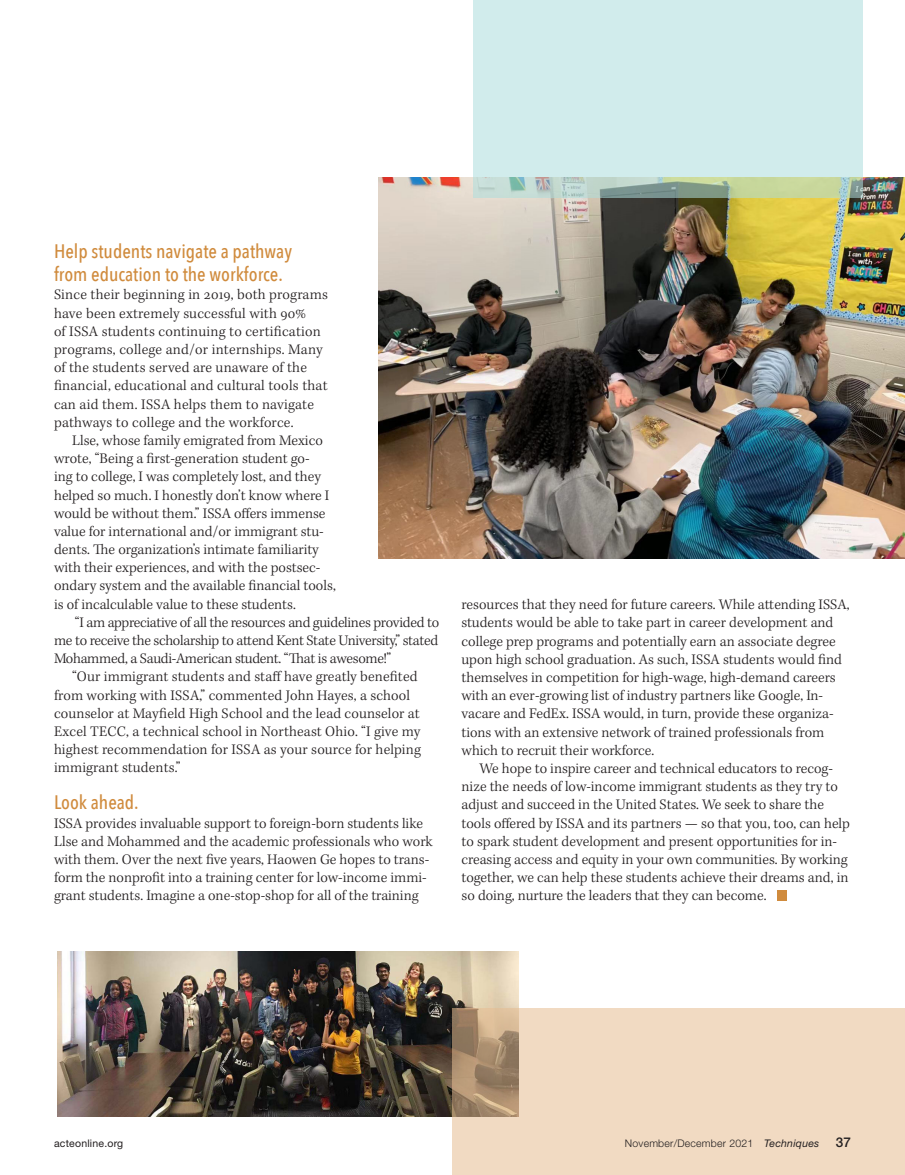
<style>
.page{position:relative;width:905px;height:1175px;background:#fff}
.page>*{position:absolute;margin:0;border:0;box-sizing:border-box;transform-origin:0 0}
.Body_-_Subhead_blue{font:500 19.5px/23.5px "Avenir Next Condensed";color:#d08b3d}
.Body_Copy_-_1st_par{font:300 15px/18.1px "Kepler Std";color:#231f20}
.t1{font:300 10.5px "Helvetica Neue LT Std";letter-spacing:.02em;color:#231f20}
.t2{font:10.5px "Helvetica Neue LT Std";letter-spacing:.02em;color:#231f20}
.s1{font-weight:400;font-style:italic}
.s2{font-weight:500;font-size:13.5px}
</style>
<div class="page">
<img style="left:378px;top:177px;width:526px;height:381px">
<img style="left:57px;top:951px;width:461px;height:165px">
<svg style="left:473px;top:0;width:389px;height:198px;background:#cde8e5"></svg>
<svg style="left:452px;top:1008px;width:452px;height:166px;background:#ead2b9"></svg>
<div style="left:777px;top:890px;width:9px;height:10px;background:#d08b3d"></div>
<p class="Body_-_Subhead_blue" style="left:54px;top:239px;width:239px">Help students navigate a pathway from education to the workforce.</p>
<p class="Body_Copy_-_1st_par" style="left:54px;top:286px;width:275px">Since their beginning in 2019, both programs have been extremely successful with 90%<br>of ISSA students continuing to certification programs, college and/or internships. Many of the students served are unaware of the financial, educational and cultural tools that can aid them. ISSA helps them to navigate pathways to college and the workforce.</p>
<p class="Body_Copy_-_1st_par" style="left:54px;top:432px;width:283px;text-indent:18px">Llse, whose family emigrated from Mexico wrote, “Being a first-generation student go-<br>ing to college, I was completely lost, and they helped so much. I honestly don’t know where I would be without them.” ISSA offers immense value for international and/or immigrant stu&shy;dents. The organization’s intimate familiarity with their experiences, and with the postsec&shy;ondary system and the available financial tools, is of incalculable value to these students.</p>
<p class="Body_Copy_-_1st_par" style="left:54px;top:613px;width:386px;text-align:justify;text-indent:21px">“I am appreciative of all the resources and guidelines provided to me to receive the scholarship to attend Kent State University,” stated Mohammed, a Saudi-American student. “That is awesome!”</p>
<p class="Body_Copy_-_1st_par" style="left:54px;top:668px;width:368px;text-indent:18px">“Our immigrant students and staff have greatly benefited from working with ISSA,” commented John Hayes, a school counselor at Mayfield High School and the lead counselor at Excel TECC, a technical school in Northeast Ohio. “I give my highest recommendation for ISSA as your source for helping immigrant students.”</p>
<p class="Body_-_Subhead_blue" style="left:54px;top:790px;width:86px">Look ahead.</p>
<p class="Body_Copy_-_1st_par" style="left:54px;top:814px;width:380px">ISSA provides invaluable support to foreign-born students like Llse and Mohammed and the academic professionals who work with them. Over the next five years, Haowen Ge hopes to trans&shy;form the nonprofit into a training center for low-income immi&shy;grant students. Imagine a one-stop-shop for all of the training</p>
<p class="Body_Copy_-_1st_par" style="left:461px;top:596px;width:389px">resources that they need for future careers. While attending ISSA, students would be able to take part in career development and college prep programs and potentially earn an associate degree upon high school graduation. As such, ISSA students would find themselves in competition for high-wage, high-demand careers with an ever-growing list of industry partners like Google, In&shy;vacare and FedEx. ISSA would, in turn, provide these organiza&shy;tions with an extensive network of trained professionals from which to recruit their workforce.</p>
<p class="Body_Copy_-_1st_par" style="left:461px;top:760px;width:390px;text-indent:18px">We hope to inspire career and technical educators to recog&shy;nize the needs of low-income immigrant students as they try to adjust and succeed in the United States. We seek to share the tools offered by ISSA and its partners — so that you, too, can help to spark student development and present opportunities for in&shy;creasing access and equity in your own communities. By working together, we can help these students achieve their dreams and, in so doing, nurture the leaders that they can become.</p>
<p class="t2" style="left:54px;top:1137px;width:71px">acteonline.org</p>
<p class="t1" style="left:625px;top:1137px;width:227px">November/December 2021 <span class="s1">Techniques</span> <span class="s2">37</span></p>
</div>
